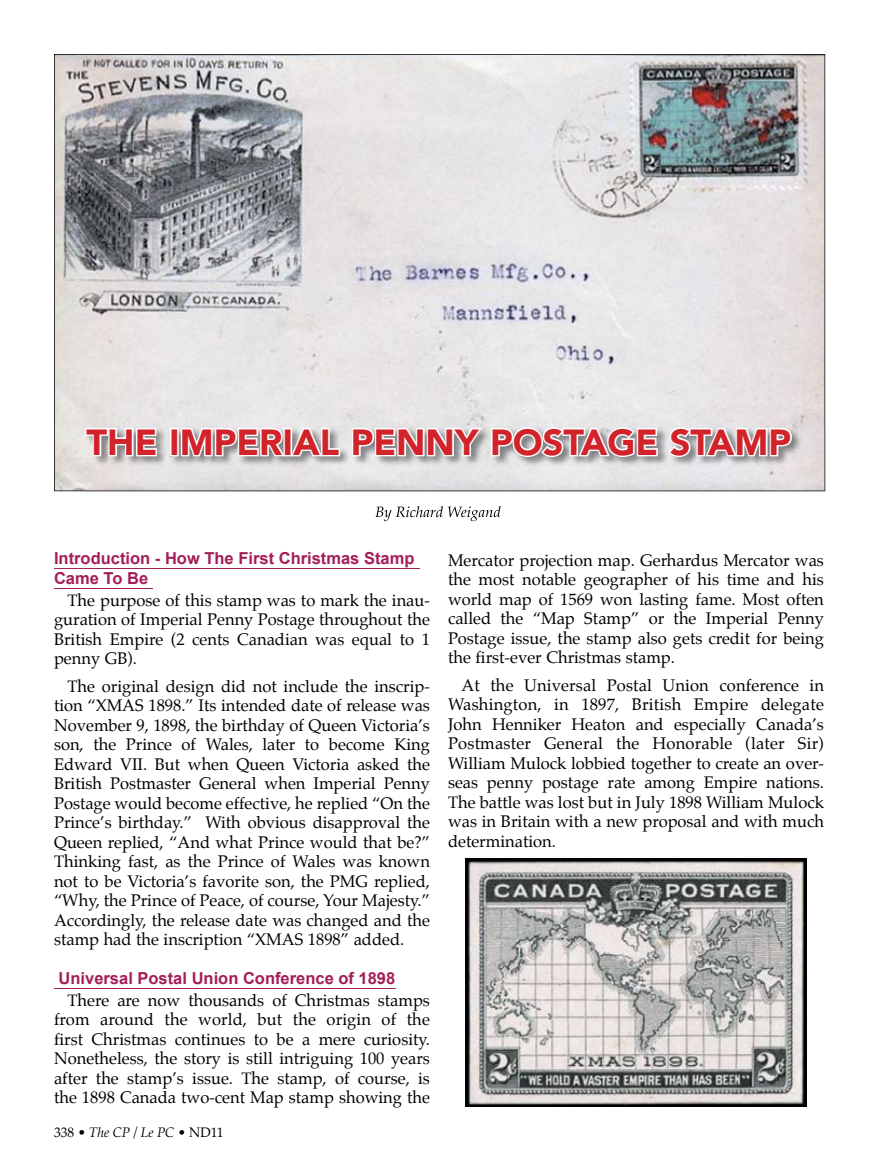
<style>
.page{position:relative;width:878px;height:1161px;background:#fff}
.page>*{position:absolute;margin:0;border:0;box-sizing:border-box;transform-origin:0 0}
.t1{font:900 36px "Avenir";color:#d2232a}
.t2{font:16.5px/19.5px "Palatino";color:#000;text-align:justify}
.t3{font:700 16.5px/19.5px "Arial";color:#a41e58}
.t4{font:italic 13.5px "Palatino";color:#000}
.s1{font-style:normal}
</style>
<div class="page">
<hr style="left:54px;top:568px;width:365px;height:1px;background:#a41e58">
<hr style="left:54px;top:588px;width:99px;height:1px;background:#a41e58">
<hr style="left:54px;top:988px;width:341px;height:1px;background:#a41e58">
<img style="left:465px;top:858px;width:341px;height:249px">
<svg style="left:54px;top:54px;width:771px;height:437px;background:#cdccce"></svg>
<img style="left:375px;top:506px;width:125px;height:15px">
<img style="left:85px;top:425px;width:739px;height:66px">
<svg style="left:84px;top:426px;width:74px;height:32px"></svg>
<div style="left:170px;top:428px;width:9px;height:28px;border:3px solid #fff"></div>
<svg style="left:179px;top:416px;width:162px;height:48px"></svg>
<svg style="left:350px;top:426px;width:309px;height:33px"></svg>
<svg style="left:666px;top:416px;width:127px;height:48px"></svg>
<h1 class="t1" style="left:87px;top:421px;width:706px">THE IMPERIAL PENNY POSTAGE STAMP</h1>
<p class="t3" style="left:54px;top:549px;width:362px">Introduction - how The First Christmas Stamp<br>Came To Be</p>
<p class="t2" style="left:54px;top:590px;width:377px;text-indent:13px">The purpose of this stamp was to mark the inau&shy;guration of Imperial Penny Postage throughout the British Empire (2 cents Canadian was equal to 1 penny GB).</p>
<p class="t2" style="left:54px;top:676px;width:377px;text-indent:13px">The original design did not include the inscrip&shy;tion “XMAS 1898.” Its intended date of release was November 9, 1898, the birthday of Queen Victoria’s son, the Prince of Wales, later to become King Edward VII. But when Queen Victoria asked the British Postmaster General when Imperial Penny Postage would become effective, he replied “On the Prince’s birthday.” With obvious disapproval the Queen replied, “And what Prince would that be?” Thinking fast, as the Prince of Wales was known not to be Victoria’s favorite son, the PMG replied, “Why, the Prince of Peace, of course, Your Majesty.” Accordingly, the release date was changed and the stamp had the inscription “XMAS 1898” added.</p>
<p class="t3" style="left:59px;top:969px;width:338px">Universal postal Union Conference of 1898</p>
<p class="t2" style="left:54px;top:991px;width:377px;text-indent:13px">There are now thousands of Christmas stamps from around the world, but the origin of the first Christmas continues to be a mere curiosity.<br>Nonetheless, the story is still intriguing 100 years after the stamp’s issue. The stamp, of course, is the 1898 Canada two-cent Map stamp showing the</p>
<p class="t4" style="left:54px;top:1121px;width:171px"><span class="s1">338 •</span> The CP / Le PC <span class="s1">• ND11</span></p>
<p class="t2" style="left:448px;top:550px;width:377px">Mercator projection map. Gerhardus Mercator was the most notable geographer of his time and his world map of 1569 won lasting fame. Most often called the “Map Stamp” or the Imperial Penny Postage issue, the stamp also gets credit for being the first-ever Christmas stamp.</p>
<p class="t2" style="left:448px;top:675px;width:377px;text-indent:13px">At the Universal Postal Union conference in Washington, in 1897, British Empire delegate John Henniker Heaton and especially Canada’s Postmaster General the Honorable (later Sir)<br>William Mulock lobbied together to create an over&shy;seas penny postage rate among Empire nations.<br>The battle was lost but in July 1898 William Mulock was in Britain with a new proposal and with much determination.</p>
</div>
